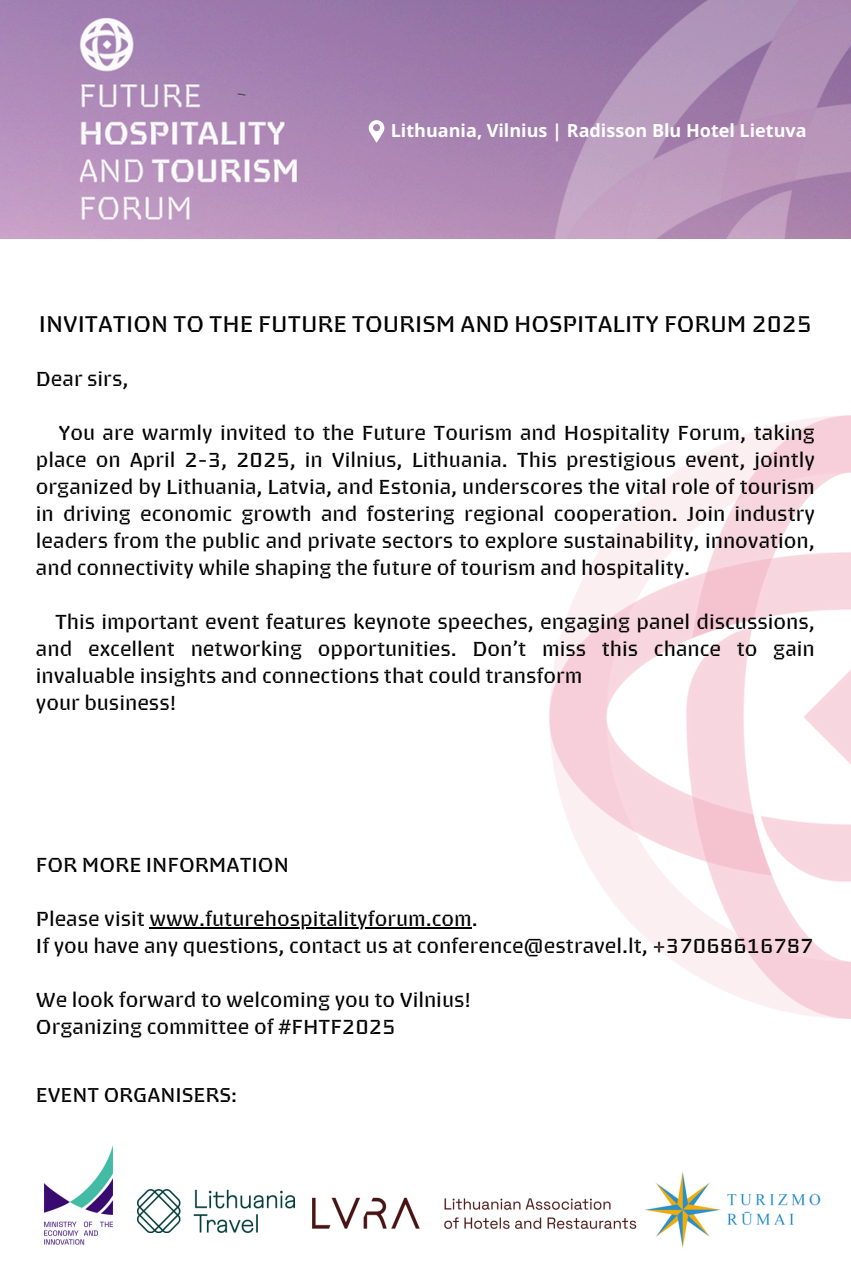
<style>
.page{position:relative;width:851px;height:1276px;background:#fff}
.page>*{position:absolute;margin:0;border:0;box-sizing:border-box;transform-origin:0 0}
.t1{font:500 22.05px "Brevier";color:#000}
.t2{font:500 19.8px/27px "Brevier";color:#000;text-align:justify}
.t3{font:500 19.5px "Brevier";color:#000}
.t4{font:700 18px "Open Sans";color:#fff}
</style>
<div class="page">
<img style="left:0;top:0;width:850px;height:238px">
<img style="left:549px;top:416px;width:301px;height:603px">
<hr style="left:149px;top:927px;width:322px;height:1px;background:#000">
<svg style="left:369px;top:120px;width:15px;height:23px"></svg>
<img style="left:645px;top:1172px;width:176px;height:76px">
<img style="left:44px;top:1145px;width:107px;height:100px">
<img style="left:137px;top:1189px;width:157px;height:43px">
<img style="left:312px;top:1197px;width:324px;height:33px">
<p class="t4" style="left:391px;top:118px;width:417px">Lithuania, Vilnius | Radisson Blu Hotel Lietuva</p>
<p class="t1" style="left:39px;top:307px;width:774px">INVITATION TO THE FUTURE TOURISM AND HOSPITALITY FORUM 2025</p>
<p class="t2" style="left:36px;top:364px;width:94px">Dear sirs,</p>
<p class="t2" style="left:36px;top:418px;width:780px;text-indent:22px">You are warmly invited to the Future Tourism and Hospitality Forum, taking place on April 2-3, 2025, in Vilnius, Lithuania. This prestigious event, jointly organized by Lithuania, Latvia, and Estonia, underscores the vital role of tourism in driving economic growth and fostering regional cooperation. Join industry leaders from the public and private sectors to explore sustainability, innovation, and connectivity while shaping the future of tourism and hospitality.</p>
<h1 class="t2" style="left:36px;top:607px;width:780px;text-indent:19px">This important event features keynote speeches, engaging panel discussions, and excellent networking opportunities. Don’t miss this chance to gain invaluable insights and connections that could transform</h1>
<p class="t2" style="left:36px;top:688px;width:142px">your business!</p>
<p class="t2" style="left:36px;top:850px;width:254px">FOR MORE INFORMATION</p>
<p class="t2" style="left:36px;top:904px;width:443px">Please visit www.futurehospitalityforum.com.</p>
<p class="t2" style="left:36px;top:931px;width:779px">If you have any questions, contact us at conference@estravel.lt, +37068616787</p>
<h2 class="t2" style="left:36px;top:985px;width:436px">We look forward to welcoming you to Vilnius!</h2>
<p class="t2" style="left:36px;top:1012px;width:361px">Organizing committee of #FHTF2025</p>
<p class="t3" style="left:36px;top:1080px;width:203px">EVENT ORGANISERS:</p>
</div>
